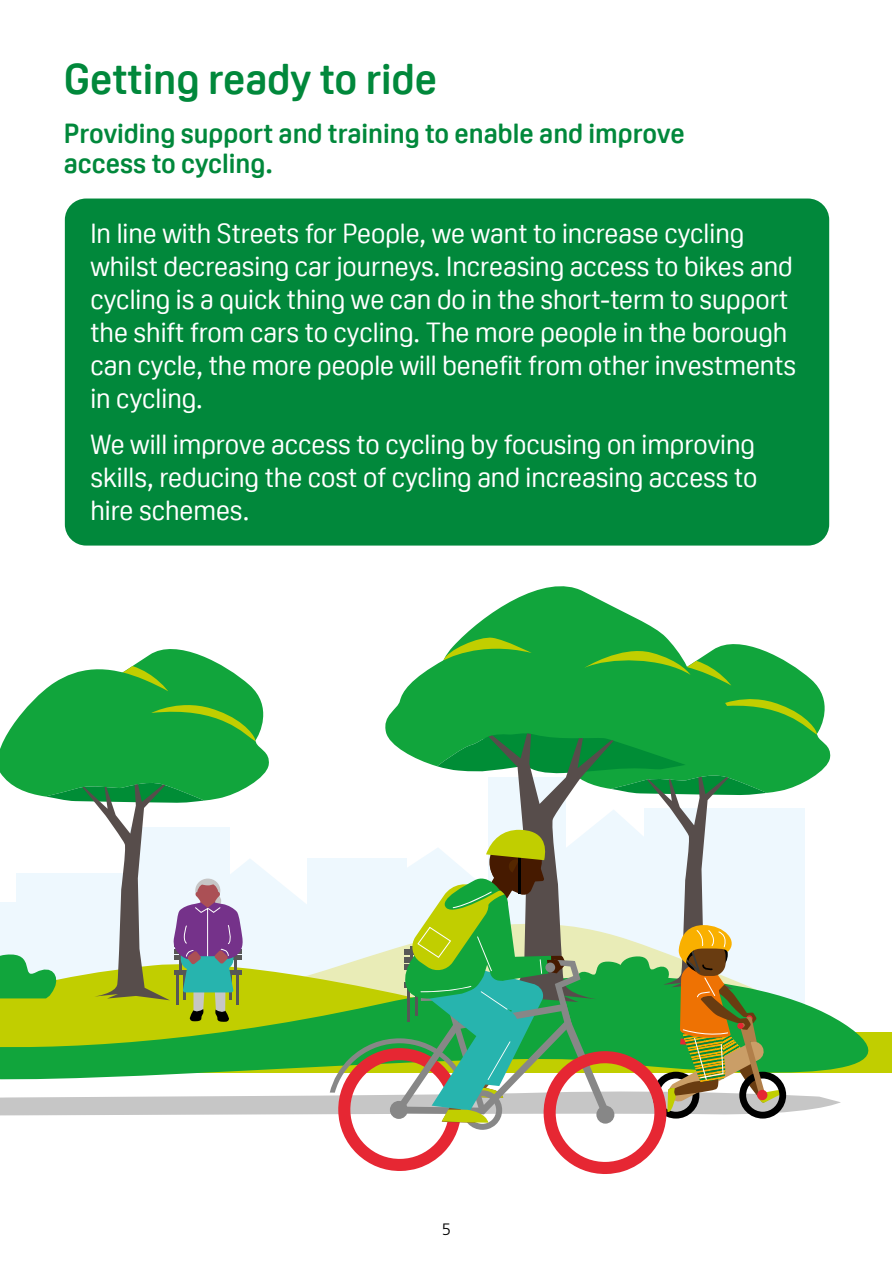
<style>
.page{position:relative;width:893px;height:1263px;background:#fff}
.page>*{position:absolute;margin:0;border:0;box-sizing:border-box;transform-origin:0 0}
.t1{font:700 42px "Oscine";color:#01883b}
.pull_out{font:27px/33px "Oscine";color:#fff}
.H2_not_in_content{font:700 27px/30px "Oscine";color:#01883b}
.t2{font:300 16.5px "Frutiger LT Pro";color:#000}
</style>
<div class="page">
<hr style="left:892px;top:45px;width:1px;height:89px;background:#01883b">
<svg style="left:841px;top:1022px;width:39px;height:51px"></svg>
<svg style="left:468px;top:586px;width:192px;height:46px;fill:#11a53c"></svg>
<div style="left:65px;top:199px;width:764px;height:347px;background:#01883b;border-radius:21px"></div>
<svg style="left:0;top:632px;width:841px;height:542px"></svg>
<h1 class="t1" style="left:64px;top:55px;width:375px">Getting ready to ride</h1>
<p class="H2_not_in_content" style="left:64px;top:118px;width:623px">Providing support and training to enable and improve access to cycling.</p>
<p class="pull_out" style="left:90px;top:217px;width:707px">In line with Streets for People, we want to increase cycling whilst decreasing car journeys. Increasing access to bikes and cycling is a quick thing we can do in the short-term to support the shift from cars to cycling. The more people in the borough can cycle, the more people will benefit from other investments in cycling.</p>
<p class="pull_out" style="left:90px;top:428px;width:669px;text-align:justify">We will improve access to cycling by focusing on improving skills, reducing the cost of cycling and increasing access to hire schemes.</p>
<p class="t2" style="left:442px;top:1219px;width:11px">5</p>
</div>
